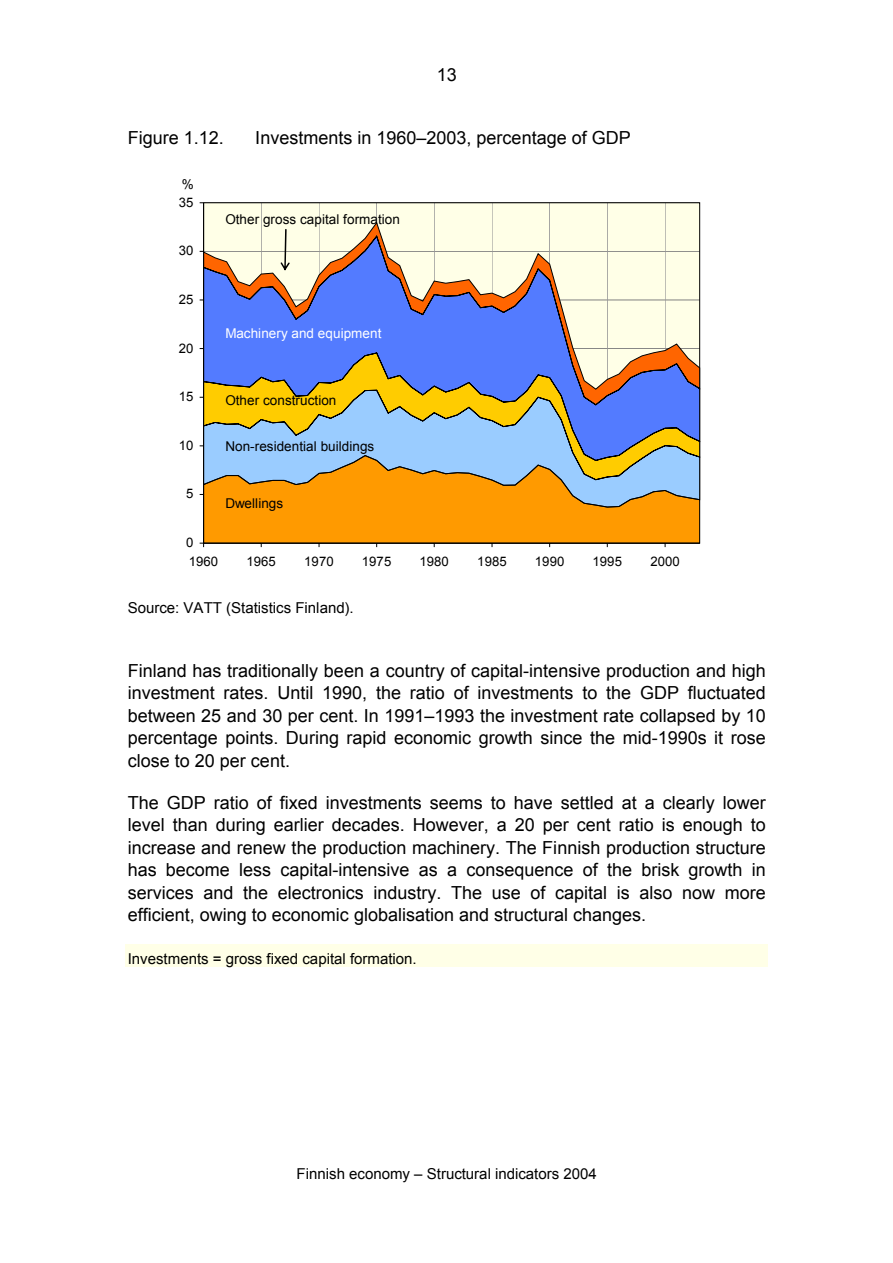
<style>
.page{position:relative;width:893px;height:1263px;background:#fff}
.page>*{position:absolute;margin:0;border:0;box-sizing:border-box;transform-origin:0 0}
.t1{font:18px/22.5px "Arial";color:#000;text-align:justify}
.t2{font:15px "Arial";color:#000}
.t3{font:13.5px "Arial";letter-spacing:.005em;color:#000}
.t4{font:13.5px "Arial";letter-spacing:.005em;color:#fff}
.t5{font:13.2px "Arial";letter-spacing:.005em;color:#000}
</style>
<div class="page">
<svg style="left:199px;top:203px;width:500px;height:344px;background:#bbb1a4"></svg>
<svg style="left:280px;top:229px;width:10px;height:42px"></svg>
<div style="left:125px;top:945px;width:643px;height:22px;background:#ffffe7"></div>
<p class="t1" style="left:436px;top:63px;width:21px">13</p>
<p class="t1" style="left:128px;top:127px;width:98px">Figure 1.12.</p>
<p class="t1" style="left:255px;top:127px;width:377px">Investments in 1960–2003, percentage of GDP</p>
<p class="t3" style="left:182px;top:177px;width:14px">%</p>
<p class="t5" style="left:179px;top:195px;width:16px">35</p>
<p class="t5" style="left:179px;top:243px;width:16px">30</p>
<p class="t5" style="left:179px;top:292px;width:16px">25</p>
<p class="t5" style="left:179px;top:341px;width:16px">20</p>
<p class="t5" style="left:179px;top:389px;width:16px">15</p>
<p class="t5" style="left:179px;top:438px;width:16px">10</p>
<p class="t5" style="left:186px;top:486px;width:9px">5</p>
<p class="t5" style="left:186px;top:535px;width:9px">0</p>
<p class="t3" style="left:225px;top:212px;width:176px">Other gross capital formation</p>
<p class="t4" style="left:225px;top:326px;width:158px">Machinery and equipment</p>
<p class="t3" style="left:225px;top:393px;width:113px">Other construction</p>
<p class="t3" style="left:225px;top:438px;width:150px">Non-residential buildings</p>
<p class="t3" style="left:225px;top:496px;width:59px">Dwellings</p>
<p class="t5" style="left:189px;top:554px;width:31px">1960</p>
<p class="t5" style="left:246px;top:554px;width:31px">1965</p>
<p class="t5" style="left:304px;top:554px;width:31px">1970</p>
<p class="t5" style="left:362px;top:554px;width:31px">1975</p>
<p class="t5" style="left:419px;top:554px;width:31px">1980</p>
<p class="t5" style="left:477px;top:554px;width:31px">1985</p>
<p class="t5" style="left:535px;top:554px;width:31px">1990</p>
<p class="t5" style="left:592px;top:554px;width:31px">1995</p>
<p class="t5" style="left:650px;top:554px;width:31px">2000</p>
<p class="t2" style="left:128px;top:599px;width:228px">Source: VATT (Statistics Finland).</p>
<p class="t1" style="left:128px;top:659px;width:639px">Finland has traditionally been a country of capital-intensive production and high investment rates. Until 1990, the ratio of investments to the GDP fluctuated between 25 and 30 per cent. In 1991–1993 the investment rate collapsed by 10 percentage points. During rapid economic growth since the mid-1990s it rose close to 20 per cent.</p>
<p class="t1" style="left:128px;top:791px;width:639px">The GDP ratio of fixed investments seems to have settled at a clearly lower level than during earlier decades. However, a 20 per cent ratio is enough to increase and renew the production machinery. The Finnish production structure has become less capital-intensive as a consequence of the brisk growth in services and the electronics industry. The use of capital is also now more efficient, owing to economic globalisation and structural changes.</p>
<p class="t2" style="left:128px;top:950px;width:290px">Investments = gross fixed capital formation.</p>
<p class="t2" style="left:296px;top:1165px;width:302px">Finnish economy – Structural indicators 2004</p>
</div>
